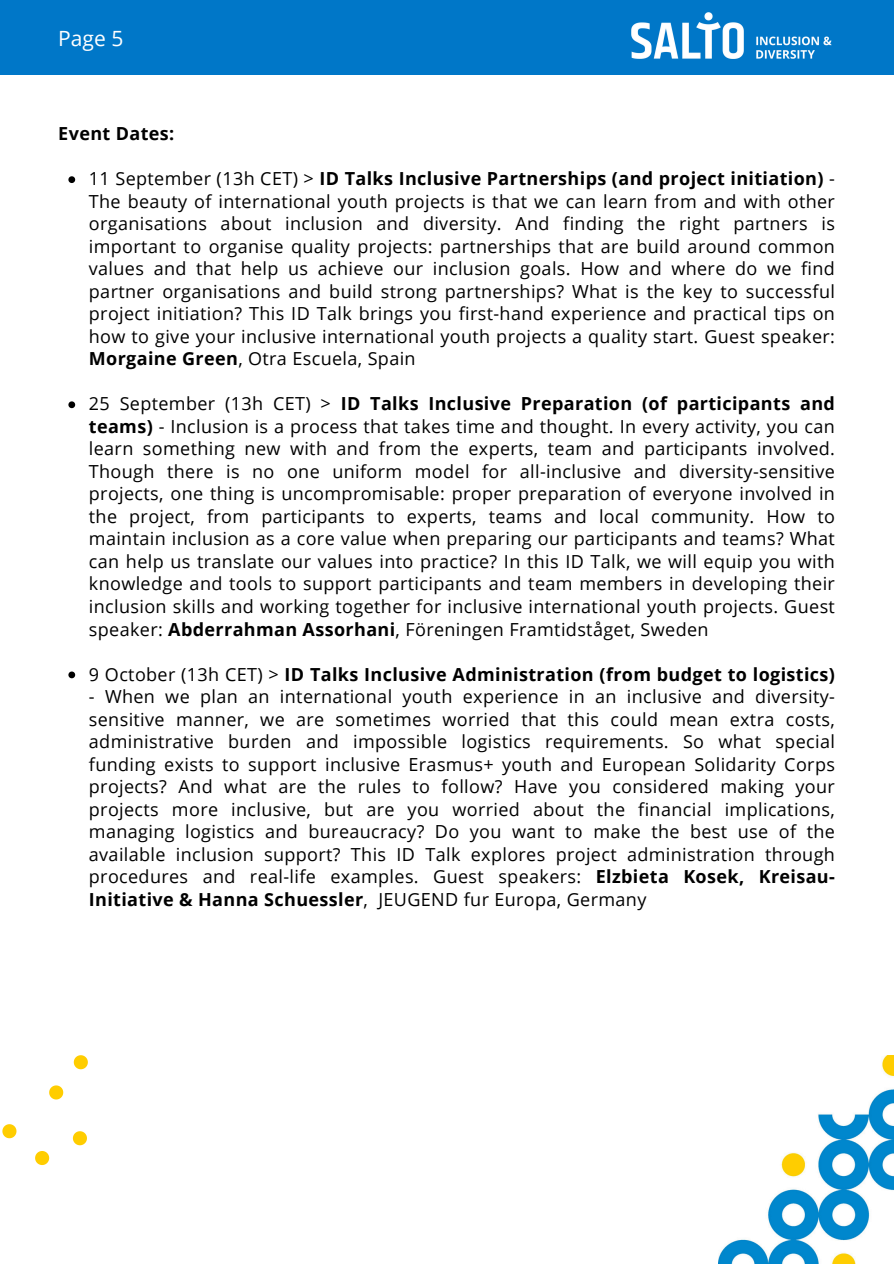
<style>
.page{position:relative;width:894px;height:1264px;background:#fff}
.page>*{position:absolute;margin:0;border:0;box-sizing:border-box;transform-origin:0 0}
.t1{font:21px "Open Sans";color:#fff}
.t2{font:18px/22.5px "Open Sans";letter-spacing:.02em;color:#000;text-align:justify}
.t3{font:700 18px "Open Sans";letter-spacing:.02em;color:#000}
.s1{font-weight:700}
.s2{font-weight:400}
</style>
<div class="page">
<div style="left:0;top:0;width:893px;height:74px;background:#0077c8"></div>
<img style="left:631px;top:12px;width:201px;height:47px">
<img style="left:718px;top:1055px;width:175px;height:208px">
<svg style="left:68px;top:176px;width:7px;height:7px"></svg>
<svg style="left:68px;top:401px;width:7px;height:7px"></svg>
<svg style="left:68px;top:671px;width:7px;height:7px"></svg>
<svg style="left:2px;top:1124px;width:14px;height:14px"></svg>
<svg style="left:73px;top:1131px;width:14px;height:14px"></svg>
<svg style="left:74px;top:1055px;width:14px;height:14px"></svg>
<svg style="left:49px;top:1085px;width:14px;height:14px"></svg>
<svg style="left:35px;top:1151px;width:14px;height:13px"></svg>
<p class="t1" style="left:58px;top:24px;width:67px">Page 5</p>
<p class="t3" style="left:58px;top:121px;width:117px">Event Dates:</p>
<h2 class="t2" style="left:89px;top:167px;width:747px">11 September (13h CET) &gt; <span class="s1">ID Talks Inclusive Partnerships (and project initiation)</span> - The beauty of international youth projects is that we can learn from and with other organisations about inclusion and diversity. And finding the right partners is important to organise quality projects: partnerships that are build around common values and that help us achieve our inclusion goals. How and where do we find partner organisations and build strong partnerships? What is the key to successful project initiation? This ID Talk brings you first-hand experience and practical tips on how to give your inclusive international youth projects a quality start. Guest speaker:<br><span class="s1">Morgaine Green</span>, Otra Escuela, Spain</h2>
<p class="t2" style="left:89px;top:392px;width:747px">25 September (13h CET) &gt; <span class="s1">ID Talks Inclusive Preparation (of participants and teams)</span> - Inclusion is a process that takes time and thought. In every activity, you can learn something new with and from the experts, team and participants involved.<br>Though there is no one uniform model for all-inclusive and diversity-sensitive projects, one thing is uncompromisable: proper preparation of everyone involved in the project, from participants to experts, teams and local community. How to maintain inclusion as a core value when preparing our participants and teams? What can help us translate our values into practice? In this ID Talk, we will equip you with knowledge and tools to support participants and team members in developing their inclusion skills and working together for inclusive international youth projects. Guest speaker: <span class="s1">Abderrahman Assorhani</span>, Föreningen Framtidståget, Sweden</p>
<p class="t3" style="left:89px;top:661px;width:747px"><span class="s2">9 October (13h CET) &gt;</span> ID Talks Inclusive Administration (from budget to logistics)</p>
<p class="t2" style="left:89px;top:684px;width:747px">- When we plan an international youth experience in an inclusive and diversity&shy;sensitive manner, we are sometimes worried that this could mean extra costs, administrative burden and impossible logistics requirements. So what special funding exists to support inclusive Erasmus+ youth and European Solidarity Corps projects? And what are the rules to follow? Have you considered making your projects more inclusive, but are you worried about the financial implications, managing logistics and bureaucracy? Do you want to make the best use of the available inclusion support? This ID Talk explores project administration through procedures and real-life examples. Guest speakers: <span class="s1">Elzbieta Kosek, Kreisau-Initiative &amp; Hanna Schuessler</span>, JEUGEND fur Europa, Germany</p>
</div>
